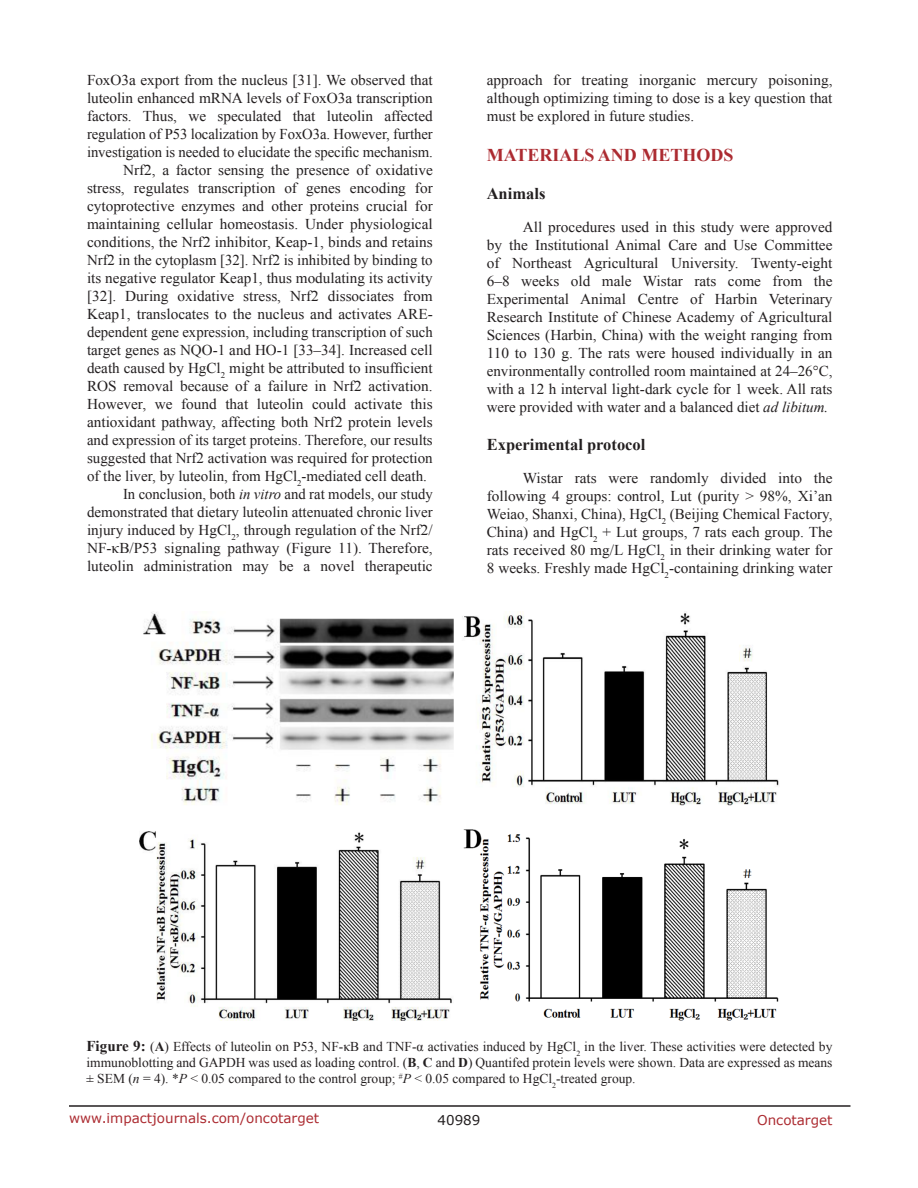
<style>
.page{position:relative;width:918px;height:1188px;background:#fff}
.page>*{position:absolute;margin:0;border:0;box-sizing:border-box;transform-origin:0 0}
.Heading{font:700 18px "Times New Roman";color:#ac2b31}
.SubHeading_middle{font:700 16.5px "Times New Roman";color:#231f20}
.SubHeading{font:700 16.5px "Times New Roman";color:#231f20}
.BodyText{font:15px/18px "Times New Roman";color:#231f20;text-align:justify}
.FigureText{font:13.5px/16.2px "Times New Roman";color:#231f20;text-align:justify}
.t1{font:13.5px "Verdana";color:#ac2b31}
.t2{font:13.5px "Verdana";color:#231f20}
.s1{font-style:italic}
.s2{font-weight:700;font-size:15px}
.s3{font-weight:700}
</style>
<div class="page">
<hr style="left:69px;top:1105px;width:781px;height:2px;background:#231f20">
<img style="left:139px;top:612px;width:640px;height:409px">
<p class="BodyText" style="left:87px;top:71px;width:347px">FoxO3a export from the nucleus [31]. We observed that luteolin enhanced mRNA levels of FoxO3a transcription factors. Thus, we speculated that luteolin affected regulation of P53 localization by FoxO3a. However, further investigation is needed to elucidate the specific mechanism.</p>
<p class="BodyText" style="left:87px;top:161px;width:347px;text-indent:36px">Nrf2, a factor sensing the presence of oxidative stress, regulates transcription of genes encoding for cytoprotective enzymes and other proteins crucial for maintaining cellular homeostasis. Under physiological conditions, the Nrf2 inhibitor, Keap-1, binds and retains Nrf2 in the cytoplasm [32]. Nrf2 is inhibited by binding to its negative regulator Keap1, thus modulating its activity [32]. During oxidative stress, Nrf2 dissociates from Keap1, translocates to the nucleus and activates ARE&shy;dependent gene expression, including transcription of such target genes as NQO-1 and HO-1 [33–34]. Increased cell death caused by HgCl<sub>2</sub> might be attributed to insufficient ROS removal because of a failure in Nrf2 activation.<br>However, we found that luteolin could activate this antioxidant pathway, affecting both Nrf2 protein levels and expression of its target proteins. Therefore, our results suggested that Nrf2 activation was required for protection of the liver, by luteolin, from HgCl<sub>2</sub>-mediated cell death.</p>
<p class="BodyText" style="left:87px;top:485px;width:347px;text-indent:36px">In conclusion, both <span class="s1">in vitro</span> and rat models, our study demonstrated that dietary luteolin attenuated chronic liver injury induced by HgCl<sub>2</sub>, through regulation of the Nrf2/ NF-κB/P53 signaling pathway (Figure 11). Therefore, luteolin administration may be a novel therapeutic</p>
<p class="BodyText" style="left:487px;top:71px;width:347px">approach for treating inorganic mercury poisoning, although optimizing timing to dose is a key question that must be explored in future studies.</p>
<p class="Heading" style="left:487px;top:143px;width:248px">MATERIALS AND METHODS</p>
<p class="SubHeading" style="left:487px;top:182px;width:60px">Animals</p>
<p class="BodyText" style="left:487px;top:218px;width:347px;text-indent:36px">All procedures used in this study were approved by the Institutional Animal Care and Use Committee of Northeast Agricultural University. Twenty-eight 6–8 weeks old male Wistar rats come from the Experimental Animal Centre of Harbin Veterinary Research Institute of Chinese Academy of Agricultural Sciences (Harbin, China) with the weight ranging from 110 to 130 g. The rats were housed individually in an environmentally controlled room maintained at 24–26°C, with a 12 h interval light-dark cycle for 1 week. All rats were provided with water and a balanced diet <span class="s1">ad libitum.</span></p>
<p class="SubHeading_middle" style="left:487px;top:433px;width:160px">Experimental protocol</p>
<p class="BodyText" style="left:487px;top:468px;width:347px;text-indent:36px">Wistar rats were randomly divided into the following 4 groups: control, Lut (purity &gt; 98%, Xi’an Weiao, Shanxi, China), HgCl<sub>2</sub> (Beijing Chemical Factory, China) and HgCl<sub>2</sub> + Lut groups, 7 rats each group. The rats received 80 mg/L HgCl<sub>2</sub> in their drinking water for 8 weeks. Freshly made HgCl<sub>2</sub>-containing drinking water</p>
<p class="FigureText" style="left:86px;top:1038px;width:747px"><span class="s2">Figure 9:</span> (<span class="s3">A</span>) Effects of luteolin on P53, NF-κB and TNF-α activaties induced by HgCl<sub>2</sub> in the liver. These activities were detected by immunoblotting and GAPDH was used as loading control. (<span class="s3">B</span>, <span class="s3">C</span> and <span class="s3">D</span>) Quantifed protein levels were shown. Data are expressed as means ± SEM (<span class="s1">n</span> = 4). *<span class="s1">P</span> &lt; 0.05 compared to the control group; <sup>#</sup><span class="s1">P</span> &lt; 0.05 compared to HgCl<sub>2</sub>-treated group.</p>
<p class="t1" style="left:69px;top:1109px;width:252px">www.impactjournals.com/oncotarget</p>
<p class="t2" style="left:438px;top:1111px;width:44px">40989</p>
<p class="t1" style="left:757px;top:1111px;width:77px">Oncotarget</p>
</div>
